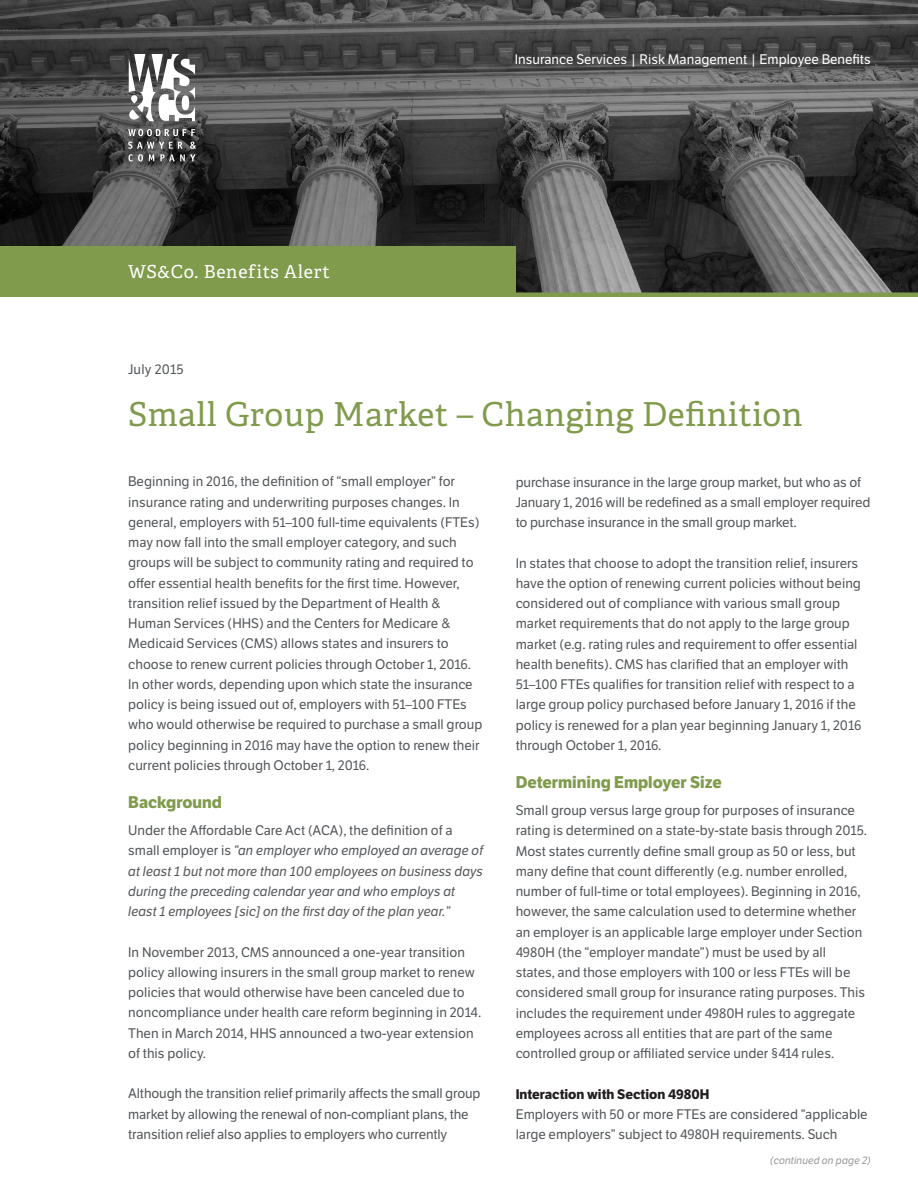
<style>
.page{position:relative;width:918px;height:1188px;background:#fff}
.page>*{position:absolute;margin:0;border:0;box-sizing:border-box;transform-origin:0 0}
.t1{font:33px "Adelle";letter-spacing:.015em;color:#809b4c}
.t2{font:18px "Adelle";letter-spacing:.04em;color:#fff}
.t3{font:700 16.5px "LFT Etica";color:#809b4c}
.Body{font:13.5px/20.2px "LFT Etica";color:#54575a}
.Body_after_H2{font:13.5px/20.2px "LFT Etica";color:#54575a}
.Body_after_H2-2{font:italic 13.5px/20.2px "LFT Etica";color:#54575a}
.t4{font:13.5px "LFT Etica";color:#fff}
.t5{font:700 13.5px "LFT Etica";color:#231f20}
.Date{font:13.5px "LFT Etica";letter-spacing:.01em;color:#54575a}
.Continued{font:italic 10.5px "LFT Etica";color:#99989b}
.s1{font-style:normal}
</style>
<div class="page">
<img style="left:0;top:0;width:918px;height:292px">
<svg style="left:128px;top:129px;width:67px;height:7px"></svg>
<svg style="left:128px;top:142px;width:68px;height:19px"></svg>
<svg style="left:129px;top:54px;width:66px;height:67px"></svg>
<div style="left:0;top:292px;width:918px;height:5px;background:#809b4c"></div>
<div style="left:0;top:246px;width:516px;height:51px;background:#809b4c"></div>
<h2 class="t2" style="left:128px;top:261px;width:203px">WS&amp;Co. Benefits Alert</h2>
<p class="t4" style="left:515px;top:51px;width:357px">Insurance Services | Risk Management | Employee Benefits</p>
<p class="Date" style="left:128px;top:362px;width:57px">July 2015</p>
<h1 class="t1" style="left:128px;top:394px;width:676px">Small Group Market – Changing Definition</h1>
<p class="Body" style="left:128px;top:472px;width:356px">Beginning in 2016, the definition of “small employer” for insurance rating and underwriting purposes changes. In general, employers with 51–100 full-time equivalents (FTEs) may now fall into the small employer category, and such groups will be subject to community rating and required to offer essential health benefits for the first time. However, transition relief issued by the Department of Health &amp; Human Services (HHS) and the Centers for Medicare &amp; Medicaid Services (CMS) allows states and insurers to choose to renew current policies through October 1, 2016.<br>In other words, depending upon which state the insurance policy is being issued out of, employers with 51–100 FTEs who would otherwise be required to purchase a small group policy beginning in 2016 may have the option to renew their current policies through October 1, 2016.</p>
<h2 class="t3" style="left:128px;top:792px;width:95px">Background</h2>
<p class="Body_after_H2-2" style="left:128px;top:821px;width:356px"><span class="s1">Under the Affordable Care Act (ACA), the definition of a small employer is</span> “an employer who employed an average of at least 1 but not more than 100 employees on business days during the preceding calendar year and who employs at least 1 employees [sic] on the first day of the plan year.”</p>
<p class="Body" style="left:128px;top:942px;width:355px">In November 2013, CMS announced a one-year transition policy allowing insurers in the small group market to renew policies that would otherwise have been canceled due to noncompliance under health care reform beginning in 2014.<br>Then in March 2014, HHS announced a two-year extension of this policy.</p>
<p class="Body" style="left:128px;top:1084px;width:354px">Although the transition relief primarily affects the small group market by allowing the renewal of non-compliant plans, the transition relief also applies to employers who currently</p>
<p class="Body" style="left:516px;top:472px;width:356px">purchase insurance in the large group market, but who as of<br>January 1, 2016 will be redefined as a small employer required to purchase insurance in the small group market.</p>
<p class="Body" style="left:516px;top:553px;width:347px">In states that choose to adopt the transition relief, insurers have the option of renewing current policies without being considered out of compliance with various small group market requirements that do not apply to the large group market (e.g. rating rules and requirement to offer essential health benefits). CMS has clarified that an employer with 51–100 FTEs qualifies for transition relief with respect to a large group policy purchased before January 1, 2016 if the policy is renewed for a plan year beginning January 1, 2016 through October 1, 2016.</p>
<h2 class="t3" style="left:516px;top:772px;width:208px">Determining Employer Size</h2>
<p class="Body_after_H2" style="left:516px;top:800px;width:353px">Small group versus large group for purposes of insurance rating is determined on a state-by-state basis through 2015.<br>Most states currently define small group as 50 or less, but many define that count differently (e.g. number enrolled, number of full-time or total employees). Beginning in 2016, however, the same calculation used to determine whether an employer is an applicable large employer under Section 4980H (the “employer mandate”) must be used by all states, and those employers with 100 or less FTEs will be considered small group for insurance rating purposes. This includes the requirement under 4980H rules to aggregate employees across all entities that are part of the same controlled group or affiliated service under §414 rules.</p>
<h3 class="t5" style="left:516px;top:1086px;width:195px">Interaction with Section 4980H</h3>
<p class="Body" style="left:516px;top:1104px;width:354px">Employers with 50 or more FTEs are considered “applicable large employers” subject to 4980H requirements. Such</p>
<p class="Continued" style="left:770px;top:1154px;width:102px">(continued on page 2)</p>
</div>
